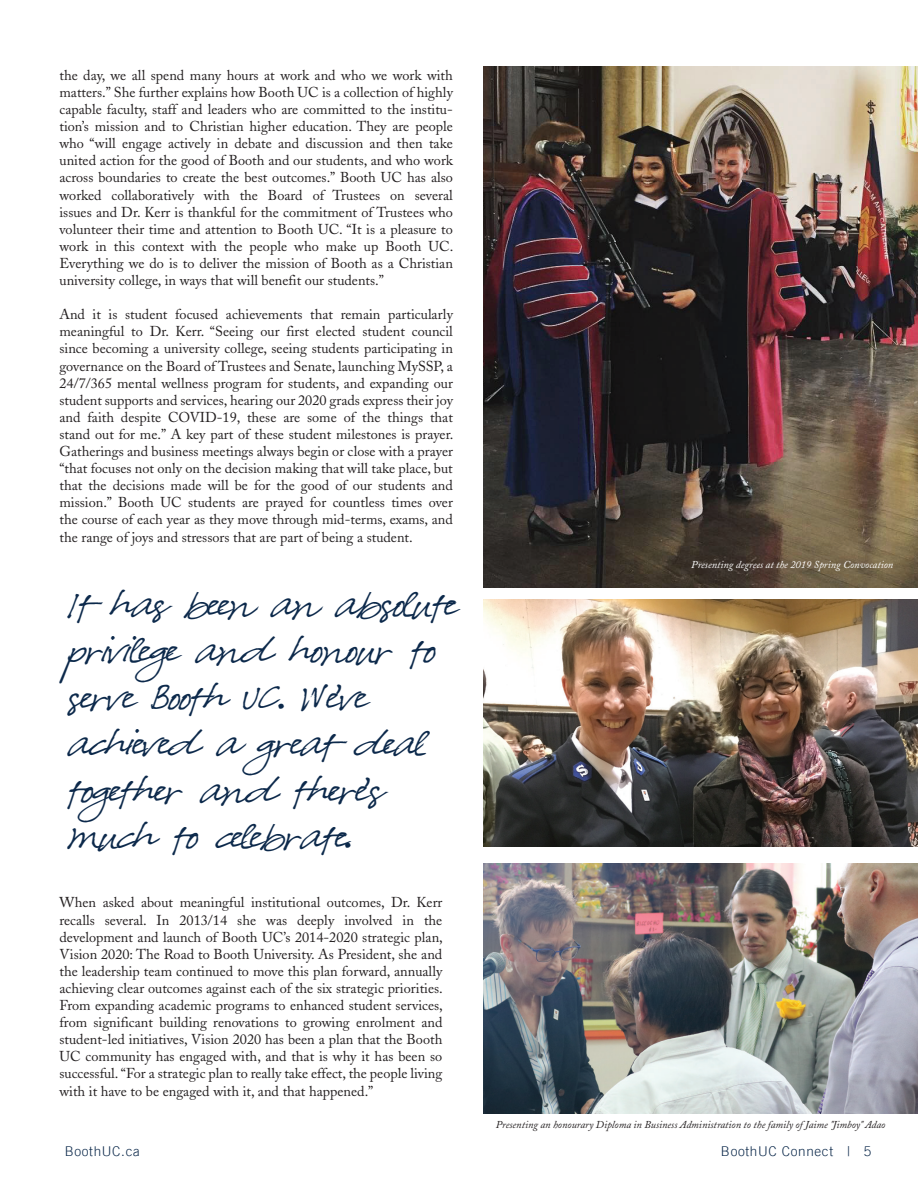
<style>
.page{position:relative;width:918px;height:1188px;background:#fff}
.page>*{position:absolute;margin:0;border:0;box-sizing:border-box;transform-origin:0 0}
.t1{font:27px/46.5px "Pea Olson";letter-spacing:-.085em;color:#0c294b}
.t2{font:14.25px/17.1px "Adobe Caslon";color:#231f20;text-align:justify}
.t3{font:300 13.5px "Trade Gothic LT";letter-spacing:.05em;color:#0c294b}
.t4{font:italic 10.5px "Adobe Caslon";color:#231f20}
.t5{font:italic 10.5px "Adobe Caslon";color:#fff}
</style>
<div class="page">
<img style="left:484px;top:67px;width:434px;height:521px">
<img style="left:484px;top:864px;width:434px;height:249px">
<img style="left:484px;top:599px;width:434px;height:247px">
<p class="t2" style="left:59px;top:67px;width:395px">the day, we all spend many hours at work and who we work with matters.” She further explains how Booth UC is a collection of highly capable faculty, staff and leaders who are committed to the institu&shy;tion’s mission and to Christian higher education. They are people who “will engage actively in debate and discussion and then take united action for the good of Booth and our students, and who work across boundaries to create the best outcomes.” Booth UC has also worked collaboratively with the Board of Trustees on several issues and Dr. Kerr is thankful for the commitment of Trustees who volunteer their time and attention to Booth UC. “It is a pleasure to work in this context with the people who make up Booth UC.<br>Everything we do is to deliver the mission of Booth as a Christian university college, in ways that will benefit our students.”</p>
<p class="t2" style="left:59px;top:306px;width:395px">And it is student focused achievements that remain particularly meaningful to Dr. Kerr. “Seeing our first elected student council since becoming a university college, seeing students participating in governance on the Board of Trustees and Senate, launching MySSP, a 24/7/365 mental wellness program for students, and expanding our student supports and services, hearing our 2020 grads express their joy and faith despite COVID-19, these are some of the things that stand out for me.” A key part of these student milestones is prayer.<br>Gatherings and business meetings always begin or close with a prayer “that focuses not only on the decision making that will take place, but that the decisions made will be for the good of our students and mission.” Booth UC students are prayed for countless times over the course of each year as they move through mid-terms, exams, and the range of joys and stressors that are part of being a student.</p>
<h1 class="t1" style="left:67px;top:583px;width:391px">It has been an absolute privilege and honour to serve Booth UC. We’ve achieved a great deal together and there’s much to celebrate.</h1>
<p class="t2" style="left:59px;top:894px;width:385px">When asked about meaningful institutional outcomes, Dr. Kerr recalls several. In 2013/14 she was deeply involved in the development and launch of Booth UC’s 2014-2020 strategic plan, Vision 2020: The Road to Booth University. As President, she and the leadership team continued to move this plan forward, annually achieving clear outcomes against each of the six strategic priorities.<br>From expanding academic programs to enhanced student services, from significant building renovations to growing enrolment and student-led initiatives, Vision 2020 has been a plan that the Booth UC community has engaged with, and that is why it has been so successful. “For a strategic plan to really take effect, the people living with it have to be engaged with it, and that happened.”</p>
<p class="t5" style="left:691px;top:558px;width:204px">Presenting degrees at the 2019 Spring Convocation</p>
<p class="t4" style="left:496px;top:1119px;width:391px">Presenting an honourary Diploma in Business Administration to the family of Jaime "Jimboy" Adao</p>
<p class="t3" style="left:65px;top:1143px;width:77px">BoothUC.ca</p>
<p class="t3" style="left:721px;top:1143px;width:152px">BoothUC Connect | 5</p>
</div>
